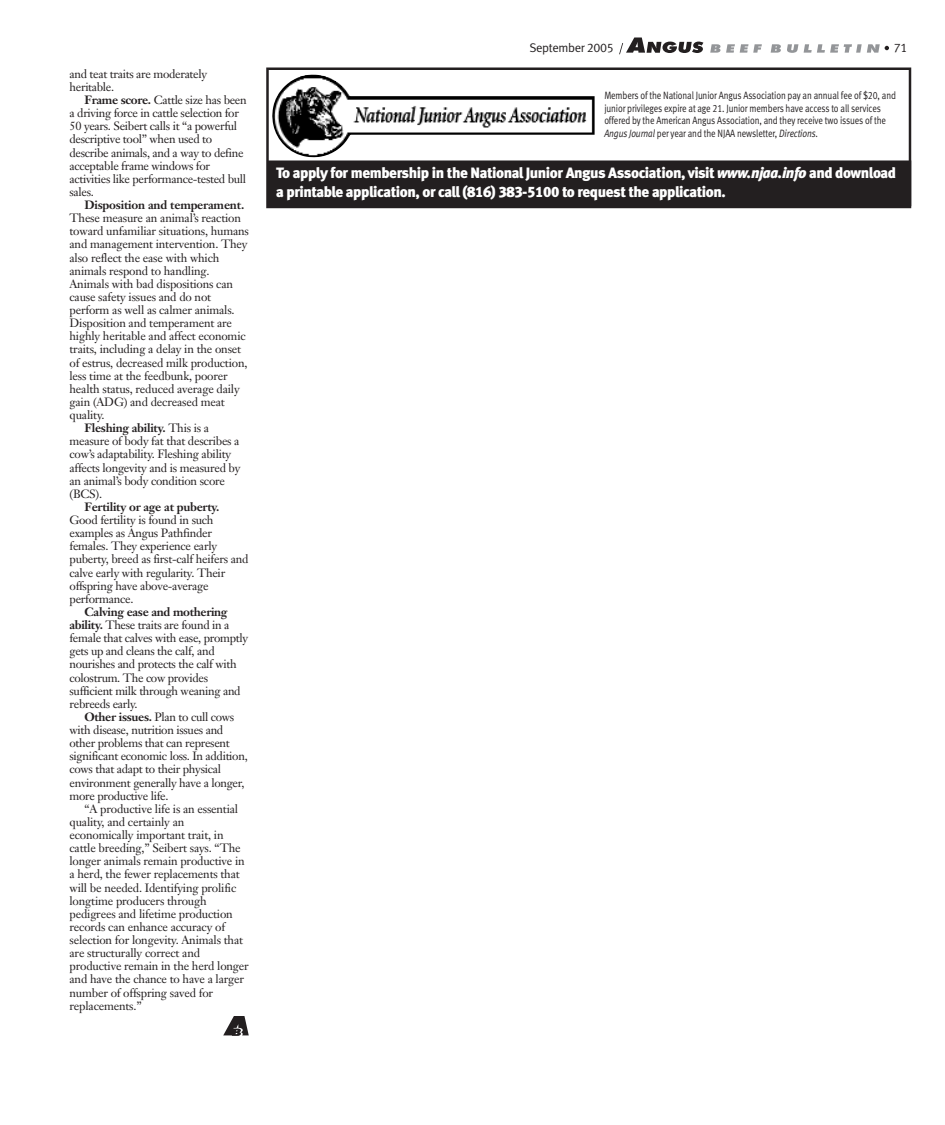
<style>
.page{position:relative;width:945px;height:1125px;background:#fff}
.page>*{position:absolute;margin:0;border:0;box-sizing:border-box;transform-origin:0 0}
.t1{font:15px/18.8px "Meta Black LF";letter-spacing:-.03em;color:#fff}
.t2{font:12.5px "Meta Normal LF";letter-spacing:-.03em;color:#231f20}
.t3{font:11.88px/13.1px "Janson Text";letter-spacing:-.02em;color:#231f20}
.t4{font:700 11.88px "Janson Text";letter-spacing:-.02em;color:#231f20}
.t5{font:10.62px/12.5px "Meta Normal LF";letter-spacing:-.01em;color:#231f20;scale:.83 1}
.s1{font-weight:700}
.s2{font-weight:400}
.s3{font-style:italic}
</style>
<div class="page">
<svg style="left:223px;top:1016px;width:26px;height:20px"></svg>
<svg style="left:619px;top:38px;width:270px;height:16px"></svg>
<div style="left:266px;top:68px;width:645px;height:140px;border:2px solid #231f20"></div>
<img style="left:272px;top:74px;width:323px;height:84px">
<div style="left:268px;top:161px;width:643px;height:45px;background:#231f20"></div>
<div style="left:267px;top:160px;width:644px;height:46px;border:1px solid #231f20"></div>
<p class="t3" style="left:70px;top:68px;width:139px">and teat traits are moderately heritable.</p>
<p class="t3" style="left:70px;top:94px;width:179px;text-indent:15px"><span class="s1">Frame score.</span> Cattle size has been a driving force in cattle selection for<br>50 years. Seibert calls it “a powerful descriptive tool” when used to describe animals, and a way to define acceptable frame windows for activities like performance-tested bull sales.</p>
<p class="t4" style="left:85px;top:200px;width:161px">Disposition and temperament.</p>
<p class="t3" style="left:70px;top:213px;width:173px">These measure an animal’s reaction</p>
<p class="t3" style="left:70px;top:226px;width:181px">toward unfamiliar situations, humans</p>
<p class="t3" style="left:70px;top:239px;width:180px">and management intervention. They</p>
<p class="t3" style="left:70px;top:252px;width:151px">also reflect the ease with which</p>
<p class="t3" style="left:70px;top:265px;width:142px">animals respond to handling.</p>
<p class="t3" style="left:70px;top:278px;width:165px">Animals with bad dispositions can</p>
<p class="t3" style="left:70px;top:291px;width:143px">cause safety issues and do not</p>
<p class="t3" style="left:70px;top:305px;width:167px">perform as well as calmer animals.</p>
<p class="t3" style="left:70px;top:318px;width:164px">Disposition and temperament are</p>
<p class="t3" style="left:70px;top:331px;width:178px">highly heritable and affect economic</p>
<p class="t3" style="left:70px;top:344px;width:173px">traits, including a delay in the onset</p>
<p class="t3" style="left:70px;top:357px;width:179px">of estrus, decreased milk production,</p>
<p class="t3" style="left:70px;top:370px;width:160px">less time at the feedbunk, poorer</p>
<p class="t3" style="left:70px;top:383px;width:172px">health status, reduced average daily</p>
<p class="t3" style="left:70px;top:396px;width:157px">gain (ADG) and decreased meat</p>
<p class="t3" style="left:70px;top:410px;width:37px">quality.</p>
<p class="t4" style="left:85px;top:423px;width:126px">Fleshing ability. <span class="s2">This is a</span></p>
<p class="t3" style="left:70px;top:436px;width:172px">measure of body fat that describes a</p>
<p class="t3" style="left:70px;top:449px;width:163px">cow’s adaptability. Fleshing ability</p>
<p class="t3" style="left:70px;top:462px;width:172px">affects longevity and is measured by</p>
<p class="t3" style="left:70px;top:475px;width:157px">an animal’s body condition score</p>
<p class="t3" style="left:70px;top:488px;width:34px">(BCS).</p>
<p class="t4" style="left:85px;top:502px;width:137px">Fertility or age at puberty.</p>
<p class="t3" style="left:70px;top:515px;width:180px">Good fertility is found in such examples as Angus Pathfinder females. They experience early puberty, breed as first-calf heifers and calve early with regularity. Their offspring have above-average performance.</p>
<p class="t3" style="left:70px;top:606px;width:180px;text-indent:15px"><span class="s1">Calving ease and mothering ability.</span> These traits are found in a female that calves with ease, promptly gets up and cleans the calf, and nourishes and protects the calf with colostrum. The cow provides sufficient milk through weaning and rebreeds early.</p>
<p class="t3" style="left:70px;top:711px;width:180px;text-indent:15px"><span class="s1">Other issues.</span> Plan to cull cows with disease, nutrition issues and other problems that can represent significant economic loss. In addition, cows that adapt to their physical environment generally have a longer, more productive life.</p>
<p class="t3" style="left:70px;top:803px;width:181px;text-indent:15px">“A productive life is an essential quality, and certainly an economically important trait, in cattle breeding,” Seibert says. “The longer animals remain productive in a herd, the fewer replacements that will be needed. Identifying prolific longtime producers through pedigrees and lifetime production records can enhance accuracy of selection for longevity. Animals that are structurally correct and productive remain in the herd longer and have the chance to have a larger number of offspring saved for replacements.”</p>
<p class="t2" style="left:529px;top:43px;width:86px">September 2005</p>
<p class="t2" style="left:894px;top:43px;width:15px">71</p>
<p class="t5" style="left:604px;top:90px;width:353px">Members of the National Junior Angus Association pay an annual fee of $20, and junior privileges expire at age 21. Junior members have access to all services offered by the American Angus Association, and they receive two issues of the <span class="s3">Angus Journal</span> per year and the NJAA newsletter, <span class="s3">Directions.</span></p>
<p class="t1" style="left:276px;top:165px;width:622px">To apply for membership in the National Junior Angus Association, visit <span class="s3">www.njaa.info</span> and download a printable application, or call (816) 383-5100 to request the application.</p>
</div>
